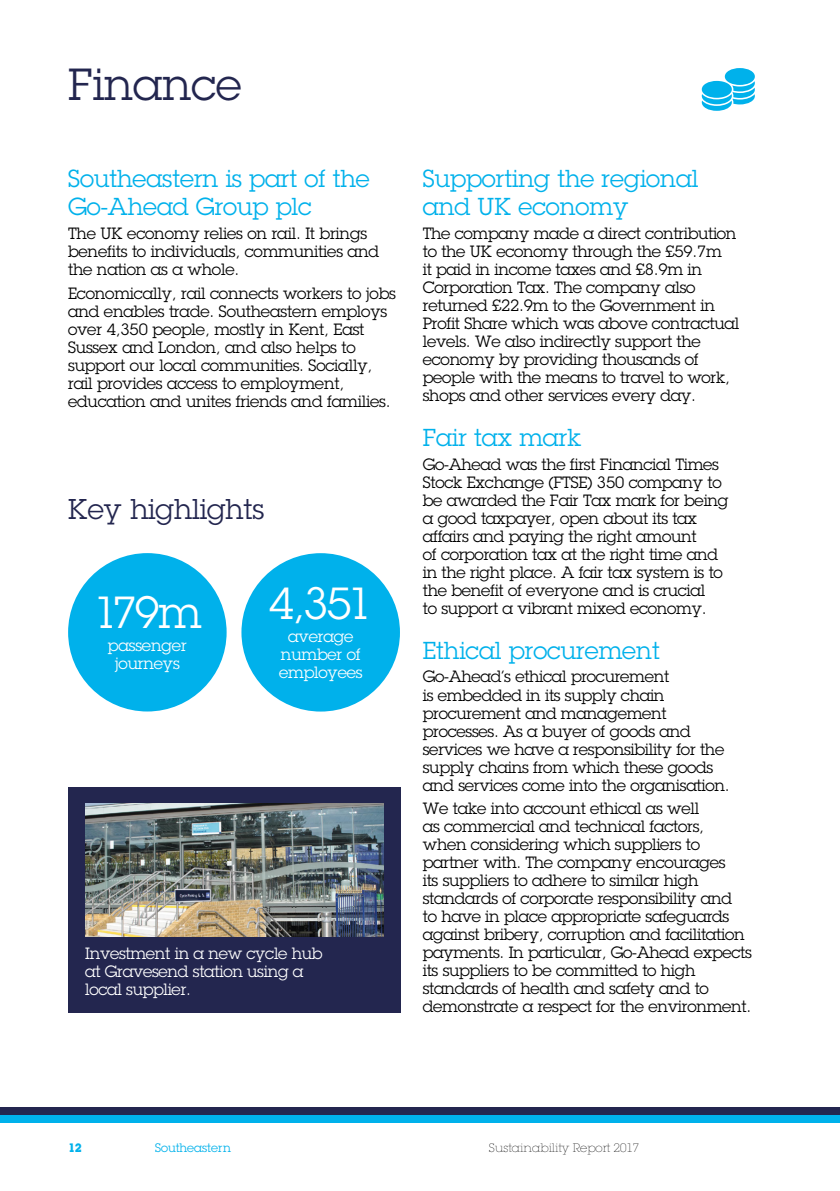
<style>
.page{position:relative;width:840px;height:1191px;background:#fff}
.page>*{position:absolute;margin:0;border:0;box-sizing:border-box;transform-origin:0 0}
.t1{font:44px "Lubalin Graph Std";letter-spacing:-.075em;color:#fff}
.t2{font:44px "Lubalin Graph Std";color:#23264f}
.t3{font:28px "Lubalin Graph Std";color:#23264f}
.t4{font:24px/28px "Lubalin Graph Std";color:#00b1eb}
.t5{font:16px/18px "Lubalin Graph Std";letter-spacing:-.015em;color:#000}
.t6{font:16px/18px "Lubalin Graph Std";letter-spacing:-.015em;color:#fff;text-align:center}
.t7{font:200 12px "Lubalin Graph Std";color:#000}
.t8{font:12px "Lubalin Graph Std";color:#00b1eb}
.t9{font:700 12px "Lubalin Graph Std";color:#00b1eb}
</style>
<div class="page">
<div style="left:68px;top:787px;width:332px;height:225px;background:#23264f"></div>
<img style="left:85px;top:804px;width:298px;height:132px">
<div style="left:68px;top:553px;width:158px;height:158px;background:#00b1eb;border-radius:50%"></div>
<div style="left:241px;top:553px;width:159px;height:158px;background:#00b1eb;border-radius:50%"></div>
<svg style="left:701px;top:68px;width:53px;height:43px"></svg>
<div style="left:0;top:1106px;width:839px;height:8px;background:#23264f"></div>
<div style="left:0;top:1114px;width:839px;height:8px;background:#00b1eb"></div>
<h1 class="t2" style="left:68px;top:56px;width:175px">Finance</h1>
<h3 class="t4" style="left:68px;top:165px;width:303px">Southeastern is part of the<br>Go-Ahead Group plc</h3>
<p class="t5" style="left:68px;top:224px;width:312px">The UK economy relies on rail. It brings benefits to individuals, communities and the nation as a whole.</p>
<p class="t5" style="left:68px;top:284px;width:329px">Economically, rail connects workers to jobs and enables trade. Southeastern employs over 4,350 people, mostly in Kent, East Sussex and London, and also helps to support our local communities. Socially, rail provides access to employment, education and unites friends and families.</p>
<h2 class="t3" style="left:68px;top:491px;width:197px">Key highlights</h2>
<h1 class="t1" style="left:93px;top:584px;width:110px">179m</h1>
<p class="t6" style="left:108px;top:636px;width:80px">passenger journeys</p>
<h1 class="t1" style="left:269px;top:575px;width:105px">4,351</h1>
<p class="t6" style="left:279px;top:627px;width:85px">average number of employees</p>
<p class="t6" style="left:85px;top:944px;width:239px;text-align:left">Investment in a new cycle hub at Gravesend station using a local supplier.</p>
<h3 class="t4" style="left:422px;top:164px;width:277px">Supporting the regional and UK economy</h3>
<p class="t5" style="left:422px;top:224px;width:318px">The company made a direct contribution to the UK economy through the £59.7m<br>it paid in income taxes and £8.9m in Corporation Tax. The company also returned £22.9m to the Government in Profit Share which was above contractual levels. We also indirectly support the economy by providing thousands of people with the means to travel to work, shops and other services every day.</p>
<h3 class="t4" style="left:422px;top:423px;width:160px">Fair tax mark</h3>
<p class="t5" style="left:422px;top:455px;width:307px">Go-Ahead was the first Financial Times Stock Exchange (FTSE) 350 company to be awarded the Fair Tax mark for being a good taxpayer, open about its tax affairs and paying the right amount<br>of corporation tax at the right time and in the right place. A fair tax system is to the benefit of everyone and is crucial<br>to support a vibrant mixed economy.</p>
<h3 class="t4" style="left:422px;top:636px;width:238px">Ethical procurement</h3>
<p class="t5" style="left:422px;top:667px;width:308px">Go-Ahead’s ethical procurement<br>is embedded in its supply chain procurement and management processes. As a buyer of goods and services we have a responsibility for the supply chains from which these goods and services come into the organisation.</p>
<p class="t5" style="left:422px;top:799px;width:330px">We take into account ethical as well<br>as commercial and technical factors,<br>when considering which suppliers to partner with. The company encourages<br>its suppliers to adhere to similar high standards of corporate responsibility and<br>to have in place appropriate safeguards against bribery, corruption and facilitation payments. In particular, Go-Ahead expects its suppliers to be committed to high standards of health and safety and to demonstrate a respect for the environment.</p>
<p class="t9" style="left:68px;top:1139px;width:15px">12</p>
<p class="t8" style="left:155px;top:1140px;width:77px">Southeastern</p>
<p class="t7" style="left:488px;top:1140px;width:152px">Sustainability Report 2017</p>
</div>
